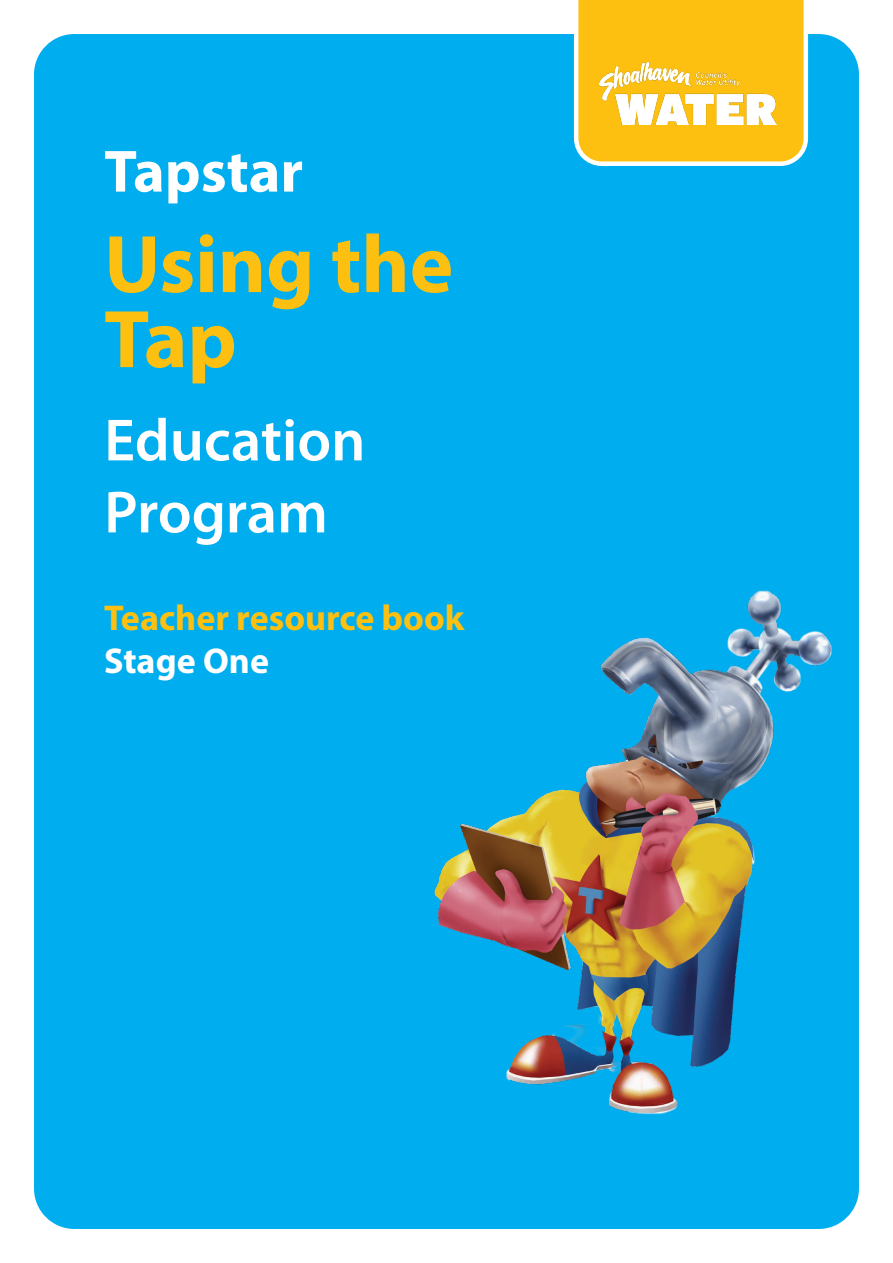
<style>
.page{position:relative;width:893px;height:1263px;background:#fff}
.page>*{position:absolute;margin:0;border:0;box-sizing:border-box;transform-origin:0 0}
.t1{font:700 82.5px/75px "Myriad Pro";color:#fdc011}
.t2{font:600 60px "Myriad Pro";color:#fff}
.t3{font:700 60px "Myriad Pro";color:#fff}
.t4{font:700 36px "Myriad Pro";color:#fdc011}
.t5{font:700 36px "Myriad Pro";color:#fff}
</style>
<div class="page">
<div style="left:34px;top:34px;width:825px;height:1195px;background:#00aeef;border-radius:40px"></div>
<svg style="left:574px;top:0;width:234px;height:166px;background:#fac427"></svg>
<img style="left:600px;top:60px;width:176px;height:65px">
<img style="left:434px;top:590px;width:398px;height:525px">
<p class="t3" style="left:104px;top:132px;width:201px">Tapstar</p>
<p class="t1" style="left:104px;top:224px;width:351px">Using the<br>Tap</p>
<p class="t2" style="left:104px;top:402px;width:263px">Education</p>
<p class="t2" style="left:104px;top:474px;width:225px">Program</p>
<p class="t4" style="left:104px;top:594px;width:362px">Teacher resource book</p>
<p class="t5" style="left:104px;top:637px;width:166px">Stage One</p>
</div>
